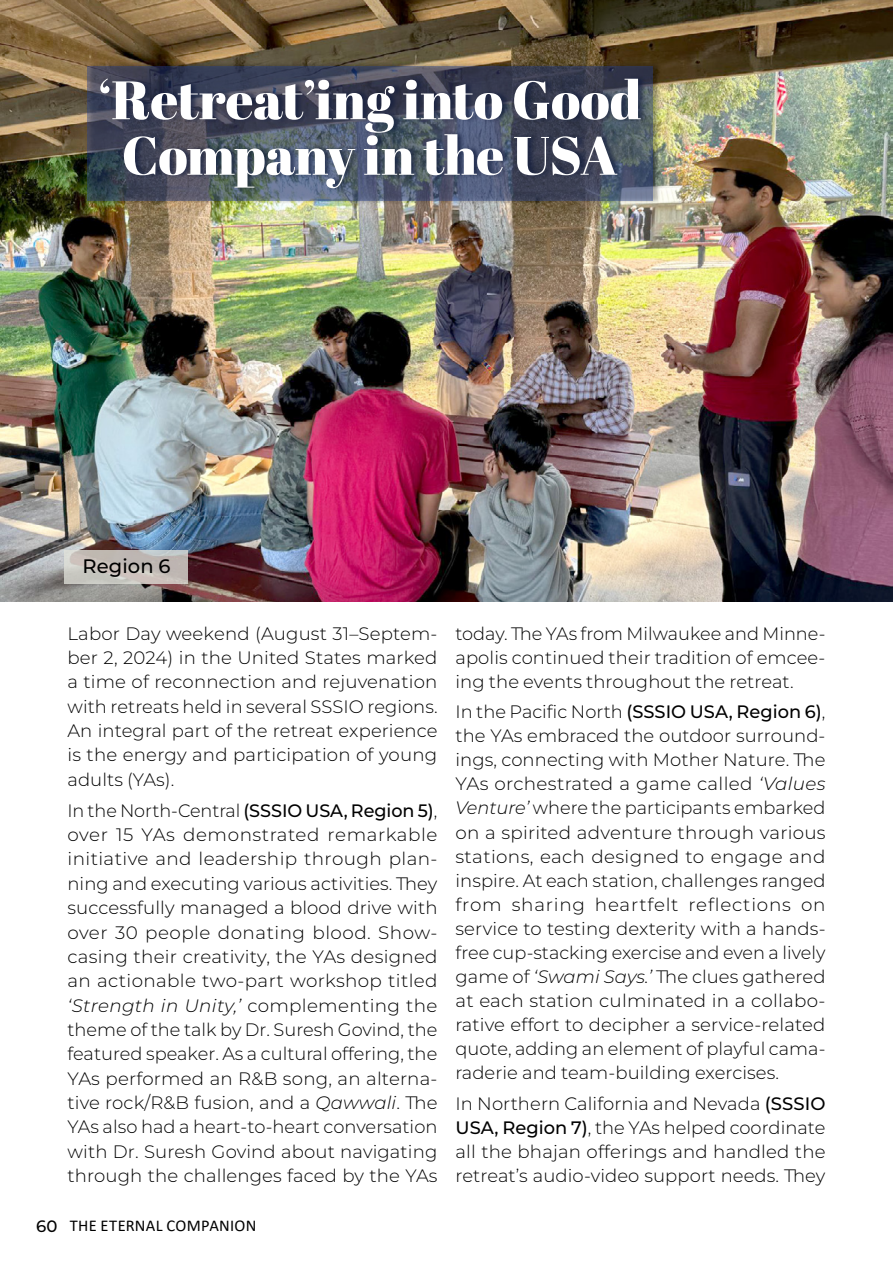
<style>
.page{position:relative;width:893px;height:1263px;background:#fff}
.page>*{position:absolute;margin:0;border:0;box-sizing:border-box;transform-origin:0 0}
.t1{font:54px/55.5px "Abril Fatface";letter-spacing:-.005em;color:#fff;text-align:center}
.t2{font:500 19.5px "Montserrat";letter-spacing:.005em;color:#000}
.t3{font:300 18px/24.3px "Montserrat";letter-spacing:.005em;color:#000;text-align:justify}
.t4{font:16.5px "Calibri";letter-spacing:.02em;color:#000}
.s1{font-weight:500}
.s2{font-style:italic}
.s3{font-family:"Montserrat";font-weight:500}
</style>
<div class="page">
<img style="left:0;top:0;width:893px;height:601px">
<div style="left:87px;top:62px;width:574px;height:142px;background:#000;opacity:.75"></div>
<svg style="left:87px;top:66px;width:565px;height:134px;background:#3f475b"></svg>
<svg style="left:65px;top:550px;width:123px;height:34px;background:#c5c0bb"></svg>
<h1 class="t1" style="left:98px;top:71px;width:545px">‘Retreat’ing into Good<br>Company in the USA</h1>
<p class="t2" style="left:83px;top:553px;width:89px">Region 6</p>
<p class="t3" style="left:68px;top:620px;width:372px">Labor Day weekend (August 31–Septem&shy;ber 2, 2024) in the United States marked a time of reconnection and rejuvenation with retreats held in several SSSIO regions.<br>An integral part of the retreat experience is the energy and participation of young adults (YAs).</p>
<p class="t3" style="left:68px;top:798px;width:372px">In the North-Central <span class="s1">(SSSIO USA, Region 5)</span>, over 15 YAs demonstrated remarkable initiative and leadership through plan&shy;ning and executing various activities. They successfully managed a blood drive with over 30 people donating blood. Show&shy;casing their creativity, the YAs designed an actionable two-part workshop titled <span class="s2">‘Strength in Unity,’</span> complementing the theme of the talk by Dr. Suresh Govind, the featured speaker. As a cultural offering, the YAs performed an R&amp;B song, an alterna&shy;tive rock/R&amp;B fusion, and a <span class="s2">Qawwali</span>. The YAs also had a heart-to-heart conversation with Dr. Suresh Govind about navigating through the challenges faced by the YAs</p>
<p class="t4" style="left:36px;top:1214px;width:222px"><span class="s3">60</span> THE ETERNAL COMPANION</p>
<p class="t3" style="left:455px;top:621px;width:371px">today. The YAs from Milwaukee and Minne&shy;apolis continued their tradition of emcee&shy;ing the events throughout the retreat.</p>
<p class="t3" style="left:455px;top:699px;width:372px">In the Pacific North <span class="s1">(SSSIO USA, Region 6)</span>, the YAs embraced the outdoor surround&shy;ings, connecting with Mother Nature. The YAs orchestrated a game called <span class="s2">‘Values Venture’</span> where the participants embarked on a spirited adventure through various stations, each designed to engage and inspire. At each station, challenges ranged from sharing heartfelt reflections on service to testing dexterity with a hands&shy;free cup-stacking exercise and even a lively game of <span class="s2">‘Swami Says.’</span> The clues gathered at each station culminated in a collabo&shy;rative effort to decipher a service-related quote, adding an element of playful cama&shy;raderie and team-building exercises.</p>
<p class="t3" style="left:455px;top:1090px;width:372px">In Northern California and Nevada <span class="s1">(SSSIO USA, Region 7)</span>, the YAs helped coordinate all the bhajan offerings and handled the retreat’s audio-video support needs. They</p>
</div>
